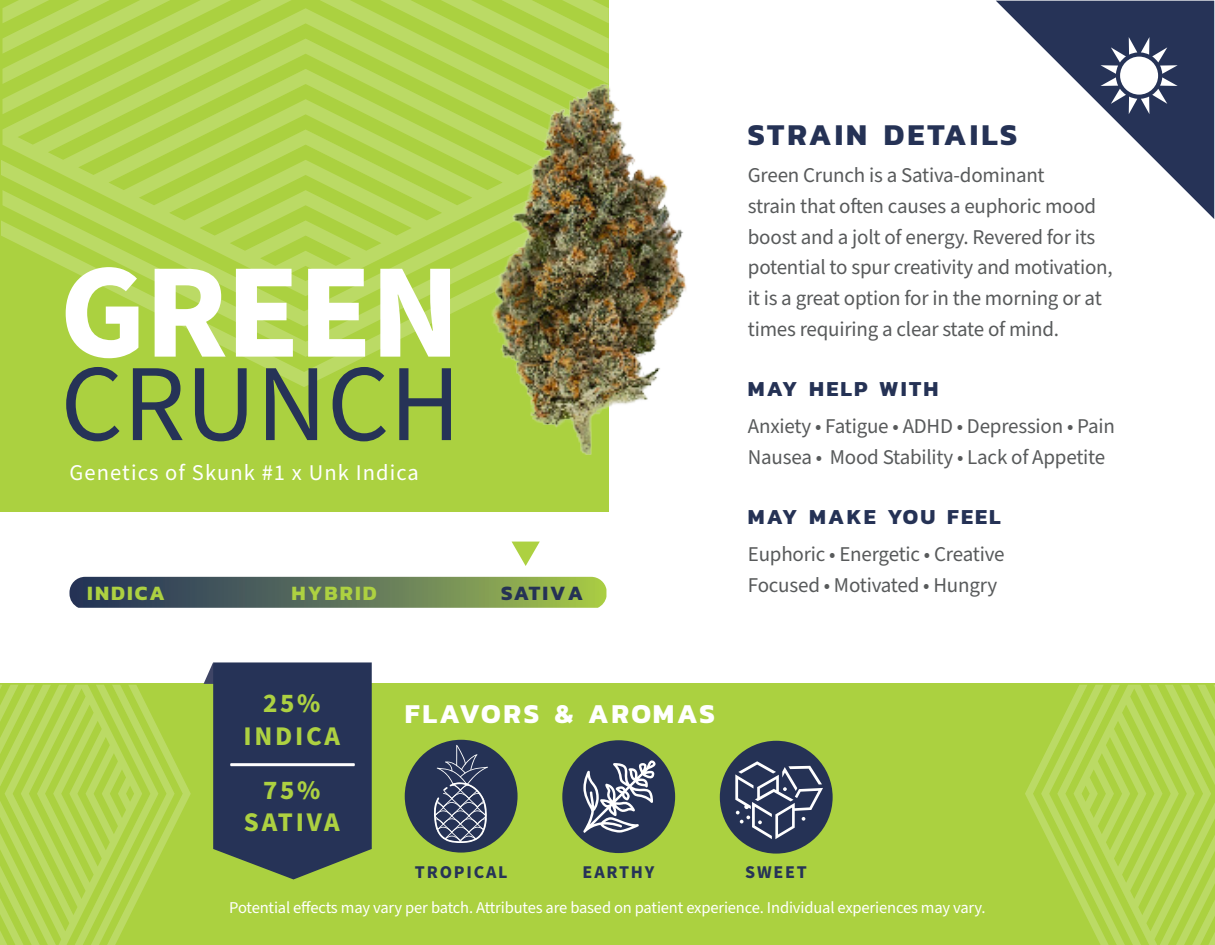
<style>
.page{position:relative;width:1215px;height:945px;background:#fff}
.page>*{position:absolute;margin:0;border:0;box-sizing:border-box;transform-origin:0 0}
.Genetics_of{font:700 135px "Source Sans Pro";letter-spacing:-.015em;color:#fff}
.Flavors__blue{font:109.5px "Source Sans Pro";color:#263357}
.Details__Attributes__Effects{font:700 30.75px "Kanit";letter-spacing:.1em;color:#253255}
.t1{font:700 27.75px "Kanit";letter-spacing:.085em;color:#fff}
.Percentage__green{font:700 27px "Source Sans Pro";letter-spacing:.1em;color:#add141}
.Genetics_of-2{font:22.5px "Source Sans Pro";letter-spacing:.05em;color:#fff}
.May_Help_Make_you_Feel{font:700 21.75px "Kanit";letter-spacing:.1em;color:#253255}
.Info_Copy{font:21px/30.8px "Source Sans Pro";letter-spacing:-.01em;color:#585a5b}
.t2{font:700 20.7px "Kanit";letter-spacing:.1em;color:#add141}
.t3{font:700 20.7px "Kanit";letter-spacing:.1em;color:#253255}
.Flavors__blue-2{font:700 18px "Source Sans Pro";letter-spacing:.1em;color:#263357}
.t4{font:16.5px "Source Sans Pro";letter-spacing:-.01em;color:#fff}
</style>
<div class="page">
<div style="left:0;top:684px;width:1215px;height:261px;background:#abd140"></div>
<div style="left:0;top:0;width:609px;height:512px;background:#abd140"></div>
<svg style="left:204px;top:662px;width:168px;height:217px;background:#384856"></svg>
<svg style="left:996px;top:1px;width:218px;height:218px"></svg>
<svg style="left:244px;top:357px;width:120px;height:30px"></svg>
<svg style="left:122px;top:296px;width:331px;height:61px"></svg>
<svg style="left:2px;top:114px;width:451px;height:182px"></svg>
<svg style="left:2px;top:0;width:607px;height:114px"></svg>
<svg style="left:0;top:685px;width:191px;height:260px"></svg>
<svg style="left:1025px;top:685px;width:190px;height:260px"></svg>
<svg style="left:69px;top:577px;width:537px;height:31px;background:#627859"></svg>
<svg style="left:1101px;top:37px;width:77px;height:77px"></svg>
<svg style="left:512px;top:542px;width:28px;height:24px"></svg>
<div style="left:405px;top:740px;width:113px;height:113px;background:#253255;border-radius:50%"></div>
<svg style="left:434px;top:745px;width:54px;height:98px"></svg>
<div style="left:562px;top:740px;width:113px;height:113px;background:#253255;border-radius:50%"></div>
<svg style="left:583px;top:760px;width:73px;height:73px"></svg>
<img style="left:453px;top:76px;width:234px;height:379px">
<div style="left:720px;top:741px;width:113px;height:113px;background:#253255;border-radius:50%"></div>
<svg style="left:735px;top:761px;width:88px;height:78px"></svg>
<p class="Genetics_of" style="left:60px;top:220px;width:402px">GREEN</p>
<p class="Flavors__blue" style="left:60px;top:331px;width:402px">CRUNCH</p>
<p class="Genetics_of-2" style="left:69px;top:458px;width:351px">Genetics of Skunk #1 x Unk Indica</p>
<p class="t2" style="left:87px;top:577px;width:79px">INDICA</p>
<p class="t2" style="left:292px;top:577px;width:87px">HYBRID</p>
<p class="t3" style="left:501px;top:577px;width:83px">SATIVA</p>
<p class="Details__Attributes__Effects" style="left:748px;top:110px;width:271px">STRAIN DETAILS</p>
<p class="Info_Copy" style="left:748px;top:160px;width:366px">Green Crunch is a Sativa-dominant<br>strain that often causes a euphoric mood boost and a jolt of energy. Revered for its potential to spur creativity and motivation, it is a great option for in the morning or at times requiring a clear state of mind.</p>
<p class="May_Help_Make_you_Feel" style="left:748px;top:371px;width:192px">MAY HELP WITH</p>
<p class="Info_Copy" style="left:748px;top:411px;width:368px">Anxiety • Fatigue • ADHD • Depression • Pain<br>Nausea • Mood Stability • Lack of Appetite</p>
<p class="May_Help_Make_you_Feel" style="left:748px;top:500px;width:254px">MAY MAKE YOU FEEL</p>
<p class="Info_Copy" style="left:748px;top:540px;width:258px">Euphoric • Energetic • Creative<br>Focused • Motivated • Hungry</p>
<p class="Percentage__green" style="left:263px;top:685px;width:59px">25%</p>
<p class="Percentage__green" style="left:244px;top:718px;width:98px">INDICA</p>
<p class="Percentage__green" style="left:263px;top:771px;width:59px">75%</p>
<p class="Percentage__green" style="left:244px;top:804px;width:97px">SATIVA</p>
<h3 class="t1" style="left:405px;top:692px;width:312px">FLAVORS &amp; AROMAS</h3>
<p class="Flavors__blue-2" style="left:415px;top:859px;width:94px">TROPICAL</p>
<p class="Flavors__blue-2" style="left:583px;top:859px;width:73px">EARTHY</p>
<p class="Flavors__blue-2" style="left:745px;top:859px;width:63px">SWEET</p>
<p class="t4" style="left:229px;top:896px;width:758px">Potential effects may vary per batch. Attributes are based on patient experience. Individual experiences may vary.</p>
</div>
